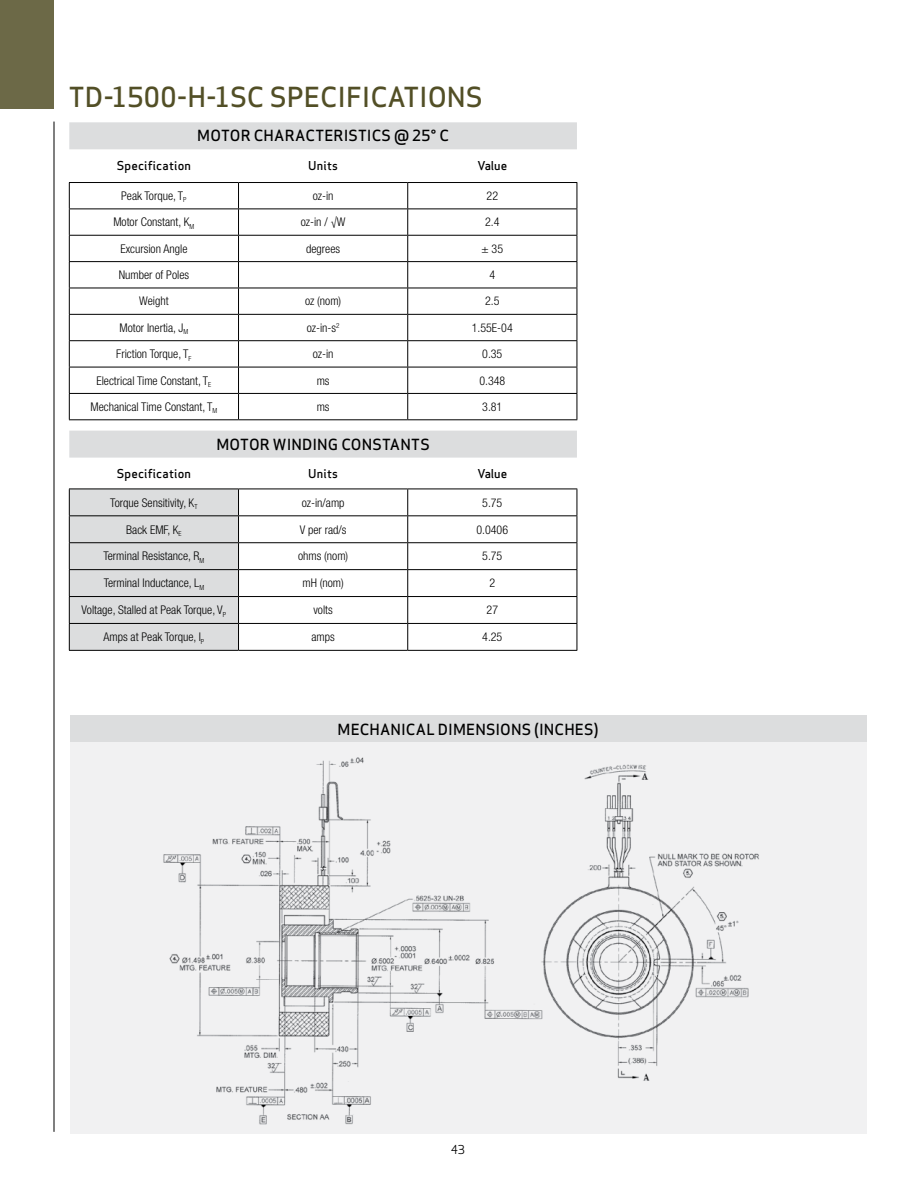
<style>
.page{position:relative;width:918px;height:1188px;background:#fff}
.page>*{position:absolute;margin:0;border:0;box-sizing:border-box;transform-origin:0 0}
.t1{font:500 27px "Apex Sans";color:#524f26}
.t2{font:500 15px "Apex Sans";letter-spacing:.01em;color:#000}
.t3{font:300 condensed 12px "Helvetica Neue LT Std";color:#000}
.t4{font:500 12px "Apex Sans";letter-spacing:.02em;color:#000}
.t5{font:12px "Apex Sans";color:#000}
</style>
<div class="page">
<hr style="left:54px;top:122px;width:1px;height:1010px;background:#000">
<div style="left:0;top:0;width:54px;height:108px;background:#6c6947"></div>
<div style="left:70px;top:716px;width:796px;height:26px;background:#dcddde"></div>
<div style="left:70px;top:742px;width:796px;height:392px;background:#f1f1f2"></div>
<svg style="left:69px;top:122px;width:508px;height:528px"></svg>
<hr style="left:69px;top:393px;width:170px;height:1px;background:#000">
<hr style="left:239px;top:393px;width:169px;height:1px;background:#000">
<hr style="left:408px;top:393px;width:169px;height:1px;background:#000">
<hr style="left:69px;top:419px;width:170px;height:1px;background:#000">
<hr style="left:239px;top:419px;width:169px;height:1px;background:#000">
<hr style="left:408px;top:419px;width:169px;height:1px;background:#000">
<hr style="left:69px;top:489px;width:170px;height:1px;background:#000">
<hr style="left:69px;top:515px;width:170px;height:1px;background:#000">
<hr style="left:239px;top:515px;width:169px;height:1px;background:#000">
<hr style="left:408px;top:515px;width:169px;height:1px;background:#000">
<hr style="left:69px;top:542px;width:170px;height:1px;background:#000">
<hr style="left:239px;top:542px;width:169px;height:1px;background:#000">
<hr style="left:408px;top:542px;width:169px;height:1px;background:#000">
<hr style="left:69px;top:569px;width:170px;height:1px;background:#000">
<hr style="left:239px;top:569px;width:169px;height:1px;background:#000">
<hr style="left:408px;top:569px;width:169px;height:1px;background:#000">
<hr style="left:69px;top:596px;width:170px;height:1px;background:#000">
<hr style="left:239px;top:596px;width:169px;height:1px;background:#000">
<hr style="left:408px;top:596px;width:169px;height:1px;background:#000">
<hr style="left:69px;top:623px;width:170px;height:1px;background:#000">
<svg style="left:69px;top:489px;width:1px;height:161px"></svg>
<hr style="left:239px;top:623px;width:169px;height:1px;background:#000">
<hr style="left:408px;top:623px;width:169px;height:1px;background:#000">
<svg style="left:407px;top:490px;width:1px;height:160px"></svg>
<hr style="left:69px;top:650px;width:170px;height:1px;background:#000">
<hr style="left:69px;top:209px;width:170px;height:1px;background:#000">
<hr style="left:239px;top:209px;width:169px;height:1px;background:#000">
<hr style="left:408px;top:209px;width:169px;height:1px;background:#000">
<hr style="left:69px;top:235px;width:170px;height:1px;background:#000">
<hr style="left:239px;top:235px;width:169px;height:1px;background:#000">
<hr style="left:408px;top:235px;width:169px;height:1px;background:#000">
<hr style="left:69px;top:261px;width:170px;height:1px;background:#000">
<hr style="left:239px;top:261px;width:169px;height:1px;background:#000">
<hr style="left:408px;top:261px;width:169px;height:1px;background:#000">
<hr style="left:69px;top:288px;width:170px;height:1px;background:#000">
<hr style="left:239px;top:288px;width:169px;height:1px;background:#000">
<hr style="left:408px;top:288px;width:169px;height:1px;background:#000">
<hr style="left:69px;top:314px;width:170px;height:1px;background:#000">
<hr style="left:239px;top:314px;width:169px;height:1px;background:#000">
<hr style="left:408px;top:314px;width:169px;height:1px;background:#000">
<hr style="left:69px;top:340px;width:170px;height:1px;background:#000">
<hr style="left:239px;top:340px;width:169px;height:1px;background:#000">
<hr style="left:408px;top:340px;width:169px;height:1px;background:#000">
<hr style="left:69px;top:367px;width:170px;height:1px;background:#000">
<hr style="left:239px;top:367px;width:169px;height:1px;background:#000">
<hr style="left:408px;top:367px;width:169px;height:1px;background:#000">
<svg style="left:238px;top:183px;width:1px;height:236px"></svg>
<svg style="left:407px;top:183px;width:1px;height:236px"></svg>
<hr style="left:69px;top:182px;width:170px;height:1px;background:#000">
<hr style="left:239px;top:182px;width:169px;height:1px;background:#000">
<hr style="left:408px;top:182px;width:169px;height:1px;background:#000">
<svg style="left:69px;top:183px;width:1px;height:236px"></svg>
<svg style="left:577px;top:183px;width:1px;height:236px"></svg>
<hr style="left:239px;top:489px;width:169px;height:1px;background:#000">
<hr style="left:408px;top:489px;width:169px;height:1px;background:#000">
<svg style="left:238px;top:489px;width:1px;height:161px"></svg>
<svg style="left:577px;top:489px;width:1px;height:161px"></svg>
<hr style="left:239px;top:650px;width:169px;height:1px;background:#000">
<hr style="left:408px;top:650px;width:169px;height:1px;background:#000">
<img style="left:163px;top:757px;width:596px;height:368px">
<h1 class="t1" style="left:69px;top:74px;width:416px">TD-1500-H-1SC SPECIFICATIONS</h1>
<p class="t2" style="left:197px;top:123px;width:253px">MOTOR CHARACTERISTICS @ 25° C</p>
<p class="t4" style="left:117px;top:155px;width:76px">Specification</p>
<p class="t4" style="left:308px;top:155px;width:31px">Units</p>
<p class="t4" style="left:477px;top:155px;width:31px">Value</p>
<p class="t3" style="left:121px;top:189px;width:67px">Peak Torque, T<sub>P</sub></p>
<p class="t3" style="left:313px;top:189px;width:22px">oz-in</p>
<p class="t3" style="left:487px;top:189px;width:13px">22</p>
<p class="t3" style="left:113px;top:215px;width:83px">Motor Constant, K<sub>M</sub></p>
<p class="t3" style="left:301px;top:215px;width:46px">oz-in / √W</p>
<p class="t3" style="left:485px;top:215px;width:16px">2.4</p>
<p class="t3" style="left:120px;top:242px;width:69px">Excursion Angle</p>
<p class="t3" style="left:306px;top:242px;width:35px">degrees</p>
<p class="t3" style="left:482px;top:242px;width:23px">± 35</p>
<p class="t3" style="left:119px;top:268px;width:72px">Number of Poles</p>
<p class="t3" style="left:489px;top:268px;width:7px">4</p>
<p class="t3" style="left:139px;top:294px;width:31px">Weight</p>
<p class="t3" style="left:305px;top:294px;width:38px">oz (nom)</p>
<p class="t3" style="left:485px;top:294px;width:16px">2.5</p>
<p class="t3" style="left:120px;top:321px;width:70px">Motor Inertia, J<sub>M</sub></p>
<p class="t3" style="left:307px;top:321px;width:34px">oz-in-s<sup>2</sup></p>
<p class="t3" style="left:472px;top:321px;width:43px">1.55E-04</p>
<p class="t3" style="left:116px;top:347px;width:77px">Friction Torque, T<sub>F</sub></p>
<p class="t3" style="left:313px;top:347px;width:22px">oz-in</p>
<p class="t3" style="left:482px;top:347px;width:22px">0.35</p>
<p class="t3" style="left:96px;top:373px;width:117px">Electrical Time Constant, T<sub>E</sub></p>
<p class="t3" style="left:317px;top:373px;width:14px">ms</p>
<p class="t3" style="left:479px;top:373px;width:27px">0.348</p>
<p class="t3" style="left:90px;top:400px;width:128px">Mechanical Time Constant, T<sub>M</sub></p>
<p class="t3" style="left:317px;top:400px;width:14px">ms</p>
<p class="t3" style="left:482px;top:400px;width:22px">3.81</p>
<p class="t2" style="left:216px;top:431px;width:215px">MOTOR WINDING CONSTANTS</p>
<p class="t4" style="left:117px;top:463px;width:76px">Specification</p>
<p class="t4" style="left:308px;top:463px;width:31px">Units</p>
<p class="t4" style="left:477px;top:463px;width:31px">Value</p>
<p class="t3" style="left:110px;top:496px;width:89px">Torque Sensitivity, K<sub>T</sub></p>
<p class="t3" style="left:302px;top:496px;width:44px">oz-in/amp</p>
<p class="t3" style="left:482px;top:496px;width:22px">5.75</p>
<p class="t3" style="left:126px;top:522px;width:57px">Back EMF, K<sub>E</sub></p>
<p class="t3" style="left:300px;top:522px;width:48px">V per rad/s</p>
<p class="t3" style="left:476px;top:522px;width:33px">0.0406</p>
<p class="t3" style="left:103px;top:549px;width:102px">Terminal Resistance, R<sub>M</sub></p>
<p class="t3" style="left:298px;top:549px;width:52px">ohms (nom)</p>
<p class="t3" style="left:482px;top:549px;width:22px">5.75</p>
<p class="t3" style="left:104px;top:576px;width:102px">Terminal Inductance, L<sub>M</sub></p>
<p class="t3" style="left:302px;top:576px;width:43px">mH (nom)</p>
<p class="t3" style="left:489px;top:576px;width:7px">2</p>
<p class="t3" style="left:82px;top:603px;width:146px">Voltage, Stalled at Peak Torque, V<sub>P</sub></p>
<p class="t3" style="left:313px;top:603px;width:21px">volts</p>
<p class="t3" style="left:487px;top:603px;width:13px">27</p>
<p class="t3" style="left:104px;top:630px;width:102px">Amps at Peak Torque, I<sub>P</sub></p>
<p class="t3" style="left:311px;top:630px;width:25px">amps</p>
<p class="t3" style="left:482px;top:630px;width:22px">4.25</p>
<p class="t2" style="left:338px;top:716px;width:263px">MECHANICAL DIMENSIONS (INCHES)</p>
<p class="t5" style="left:451px;top:1140px;width:16px">43</p>
</div>
